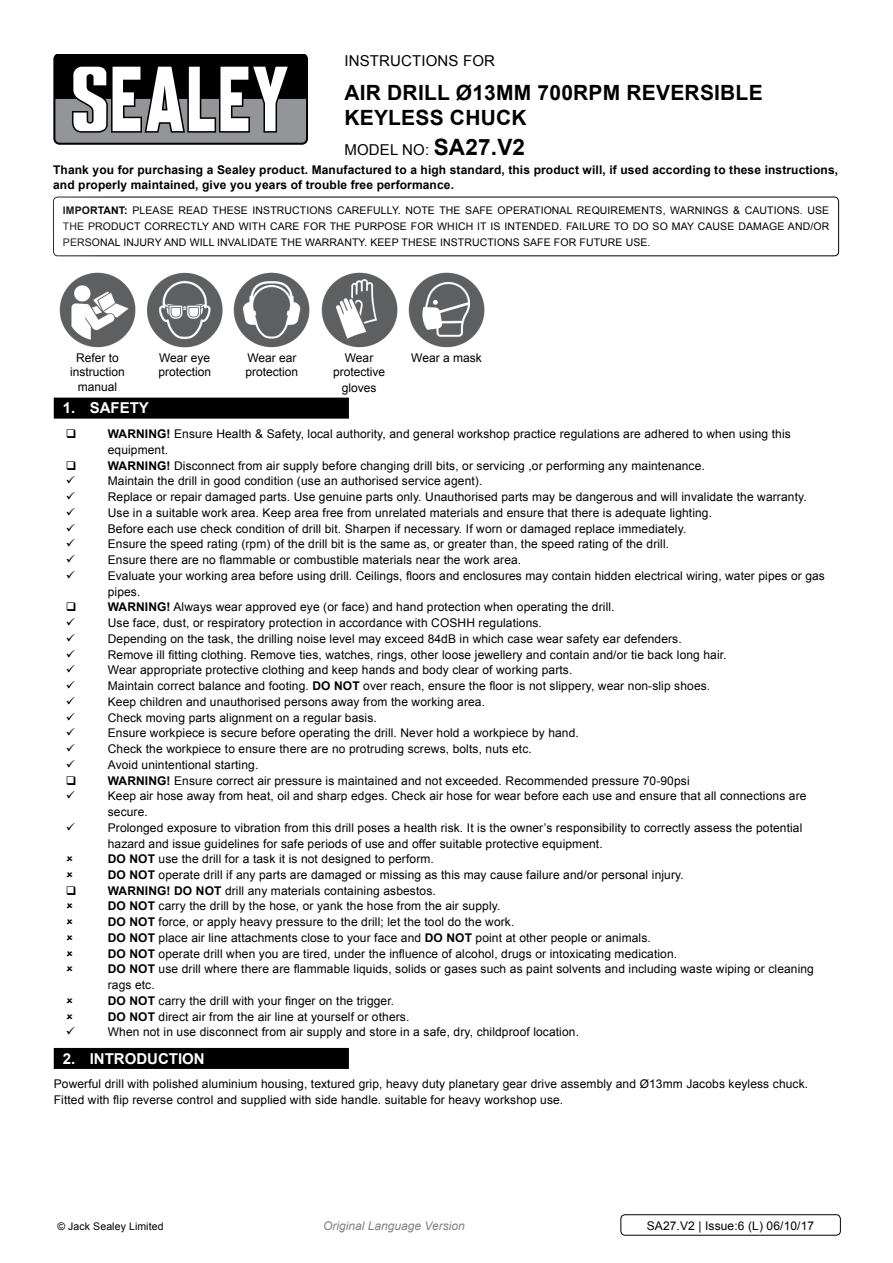
<style>
.page{position:relative;width:893px;height:1263px;background:#fff}
.page>*{position:absolute;margin:0;border:0;box-sizing:border-box;transform-origin:0 0}
.t1{font:700 21px/25.2px "Arial";letter-spacing:.01em;color:#000}
.t2{font:15px "Arial";letter-spacing:.01em;color:#000}
.t3{font:700 15px "Arial";color:#fff}
.t4{font:12px/15.8px "Arial";letter-spacing:.01em;color:#000}
.t5{font:700 12px/15.8px "Arial";letter-spacing:.01em;color:#000}
.t6{font:italic 12px "Arial";color:#808285}
.t7{font:10.5px/15.8px "Arial";letter-spacing:.01em;color:#000;text-align:justify}
.s1{font-weight:700;font-size:22.5px}
.s2{font-weight:700}
</style>
<div class="page">
<svg style="left:53px;top:54px;width:255px;height:90px"></svg>
<div style="left:53px;top:197px;width:786px;height:59px;border:1px solid #000;border-radius:4px"></div>
<img style="left:59px;top:272px;width:426px;height:76px">
<div style="left:54px;top:398px;width:295px;height:21px;background:#000"></div>
<div style="left:54px;top:1048px;width:295px;height:21px;background:#000"></div>
<div style="left:620px;top:1214px;width:221px;height:21px;border:1px solid #000;border-radius:4px"></div>
<p class="t2" style="left:344px;top:51px;width:152px">instructions for</p>
<h1 class="t1" style="left:344px;top:81px;width:420px">air drill Ø13mm 700rpm reversible keyless chuck</h1>
<p class="t2" style="left:344px;top:140px;width:182px">model no: <span class="s1">SA27.V2</span></p>
<p class="t5" style="left:53px;top:162px;width:786px">Thank you for purchasing a Sealey product. Manufactured to a high standard, this product will, if used according to these instructions, and properly maintained, give you years of trouble free performance.</p>
<p class="t7" style="left:63px;top:203px;width:768px"><span class="s2">IMPORTANT:</span> PLEASE READ THESE INSTRUCTIONS CAREFULLY. NOTE THE SAFE OPERATIONAL REQUIREMENTS, WARNINGS &amp; CAUTIONS. USE THE PRODUCT CORRECTLY AND WITH CARE FOR THE PURPOSE FOR WHICH IT IS INTENDED. FAILURE TO DO SO MAY CAUSE DAMAGE AND/OR PERSONAL INJURY AND WILL INVALIDATE THE WARRANTY. KEEP THESE INSTRUCTIONS SAFE FOR FUTURE USE.</p>
<p class="t4" style="left:70px;top:350px;width:56px;line-height:14.4px;text-align:center">Refer to instruction manual</p>
<p class="t4" style="left:158px;top:350px;width:54px;line-height:14.4px">Wear eye protection</p>
<p class="t4" style="left:246px;top:350px;width:54px;line-height:14.4px">Wear ear protection</p>
<p class="t4" style="left:345px;top:350px;width:30px">Wear</p>
<p class="t4" style="left:411px;top:350px;width:72px">Wear a mask</p>
<p class="t4" style="left:333px;top:364px;width:54px;text-align:center">protective gloves</p>
<p class="t3" style="left:63px;top:398px;width:88px">1. safety</p>
<p class="t4" style="left:108px;top:426px;width:685px"><span class="s2">WARNING!</span> Ensure Health &amp; Safety, local authority, and general workshop practice regulations are adhered to when using this equipment.<br><span class="s2">WARNING!</span> Disconnect from air supply before changing drill bits, or servicing ,or performing any maintenance.</p>
<p class="t4" style="left:93px;top:473px;width:10px">M</p>
<p class="t4" style="left:118px;top:473px;width:366px">aintain the drill in good condition (use an authorised service agent).</p>
<p class="t4" style="left:93px;top:489px;width:9px">R</p>
<p class="t4" style="left:117px;top:489px;width:692px">eplace or repair damaged parts. Use genuine parts only. U nauthorised parts may be dangerous and will invalidate the warranty.</p>
<p class="t4" style="left:93px;top:505px;width:9px">U</p>
<p class="t4" style="left:108px;top:505px;width:606px;text-indent:9px">se in a suitable work area. Keep area free from unrelated materials and ensure that there is adequate lighting.<br>Before each use check condition of drill bit. Sharpen if necessary. If worn or damaged replace immediately.</p>
<p class="t4" style="left:93px;top:536px;width:9px">E</p>
<p class="t4" style="left:108px;top:536px;width:719px;text-indent:8px">nsure the speed rating (rpm) of the drill bit is the same as, or greater than, the speed rating of the drill.<br>Ensure there are no flammable or combustible materials near the work area.<br>Evaluate your working area before using drill. Ceilings, floors and enclosures may contain hidden electrical wiring, water pipes or gas pipes.<br><span class="s2">WARNING!</span> Always wear approved eye (or face) and hand protection when operating the drill.</p>
<p class="t4" style="left:93px;top:615px;width:9px">U</p>
<p class="t4" style="left:117px;top:615px;width:325px">se face, dust, or respiratory protection in accordance with COS</p>
<p class="t4" style="left:458px;top:615px;width:86px">HH regulations.</p>
<p class="t4" style="left:93px;top:631px;width:9px">D</p>
<p class="t4" style="left:108px;top:631px;width:620px;text-indent:9px">epending on the task, the drilling noise level may exceed 84dB in which case wear safety ear defenders.<br>Remove ill fitting clothing. Remove ties, watches, rings, other loose jewellery and contain and/or tie back long hair.<br>Wear appropriate protective clothing and keep hands and body clear of working parts.</p>
<p class="t4" style="left:93px;top:678px;width:10px">M</p>
<p class="t4" style="left:108px;top:678px;width:604px;text-indent:10px">aintain correct balance and footing. <span class="s2">DO NOT</span> over reach, ensure the floor is not slippery, wear non-slip shoes.<br>Keep children and unauthorised persons away from the working area.</p>
<p class="t4" style="left:93px;top:709px;width:9px">C</p>
<p class="t4" style="left:117px;top:709px;width:262px">heck moving parts alignment on a regular basis.</p>
<p class="t4" style="left:93px;top:725px;width:9px">E</p>
<p class="t4" style="left:116px;top:725px;width:464px">nsure workpiece is secure before operating the drill. Never hold a workpiece by hand.</p>
<p class="t4" style="left:93px;top:741px;width:9px">C</p>
<p class="t4" style="left:108px;top:741px;width:700px;text-indent:9px">heck the workpiece to ensure there are no protruding screws, bolts, nuts etc.<br>Avoid unintentional starting.<br><span class="s2">WARNING!</span> Ensure correct air pressure is maintained and not exceeded. Recommended pressure 70-90psi<br>Keep air hose away from heat, oil and sharp edges. Check air hose for wear before each use and ensure that all connections are secure.<br>Prolonged exposure to vibration from this drill poses a health risk. It is the owner’s responsibility to correctly assess the potential hazard and issue guidelines for safe periods of use and offer suitable protective equipment.<br><span class="s2">DO NOT</span> use the drill for a task it is not designed to perform.<br><span class="s2">DO NOT</span> operate drill if any parts are damaged or missing as this may cause failure and/or personal injury.<br><span class="s2">WARNING! DO NOT</span> drill any materials containing asbestos.<br><span class="s2">DO NOT</span> carry the drill by the hose, or yank the hose from the air supply.<br><span class="s2">DO NOT</span> force, or apply heavy pressure to the drill; let the tool do the work.<br><span class="s2">DO NOT</span> place air line attachments close to your face and <span class="s2">DO NOT</span> point at other people or animals.</p>
<p class="t5" style="left:93px;top:946px;width:9px">D</p>
<p class="t4" style="left:108px;top:946px;width:708px;text-indent:9px"><span class="s2">O NOT</span> operate drill when you are tired, under the influence of alcohol, drugs or intoxicating medication.<br><span class="s2">DO NOT</span> use drill where there are flammable liquids, solids or gases such as paint solvents and including waste wiping or cleaning rags etc.<br><span class="s2">DO NOT</span> carry the drill with your finger on the trigger.<br><span class="s2">DO NOT</span> direct air from the air line at yourself or others.<br>When not in use disconnect from air supply and store in a safe, dry, childproof location.</p>
<p class="t3" style="left:63px;top:1048px;width:131px">2. introduction</p>
<p class="t4" style="left:54px;top:1076px;width:756px">Powerful drill with polished aluminium housing, textured grip, heavy duty planetary gear drive assembly and Ø13mm Jacobs keyless chuck.<br>Fitted with flip reverse control and supplied with side handle. suitable for heavy workshop use.</p>
<p class="t7" style="left:57px;top:1219px;width:108px">© Jack Sealey Limited</p>
<p class="t6" style="left:323px;top:1218px;width:143px">Original Language Version</p>
<p class="t4" style="left:647px;top:1217px;width:169px">SA27.V2 | Issue:6 (L) 06/10/17</p>
</div>
